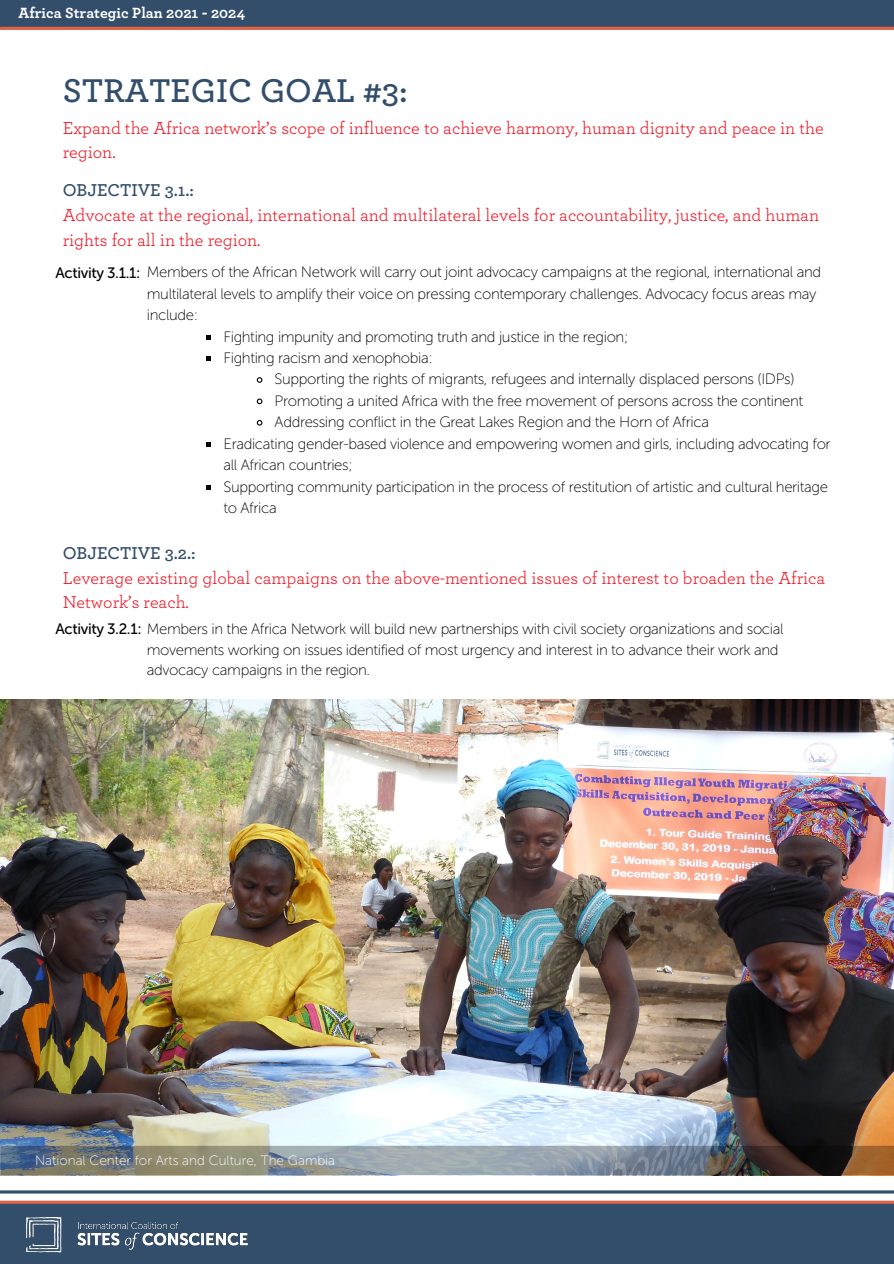
<style>
.page{position:relative;width:894px;height:1264px;background:#fff}
.page>*{position:absolute;margin:0;border:0;box-sizing:border-box;transform-origin:0 0}
.t1{font:600 34.5px "Archer Pro";color:#324e6b}
.t2{font:18px/24.8px "Archer Pro";color:#ee1523}
.t3{font:600 18px "Archer Pro";color:#324e6b}
.t4{font:700 15.45px "Archer Pro";color:#fff}
.t5{font:15px/21.5px "Museo Sans 100";letter-spacing:-.025em;color:#000}
.t6{font:13.5px "Museo Sans 100";color:#fff}
.s1{font-family:"Museo Sans 500"}
</style>
<div class="page">
<div style="left:0;top:1201px;width:893px;height:62px;background:#324e6b"></div>
<div style="left:0;top:0;width:893px;height:28px;background:#324e6b"></div>
<hr style="left:0;top:27px;width:893px;height:3px;background:#e36245">
<svg style="left:0;top:1200px;width:893px;height:3px;background:#e9836d"></svg>
<svg style="left:0;top:1190px;width:893px;height:3px;background:#4d657e"></svg>
<img style="left:26px;top:1217px;width:222px;height:36px">
<img style="left:0;top:699px;width:893px;height:446px">
<svg style="left:206px;top:335px;width:5px;height:4px"></svg>
<svg style="left:206px;top:356px;width:5px;height:5px"></svg>
<svg style="left:256px;top:377px;width:7px;height:6px"></svg>
<svg style="left:256px;top:398px;width:7px;height:7px"></svg>
<svg style="left:256px;top:420px;width:7px;height:6px"></svg>
<svg style="left:206px;top:442px;width:5px;height:4px"></svg>
<svg style="left:206px;top:485px;width:5px;height:4px"></svg>
<img style="left:0;top:1145px;width:893px;height:30px">
<p class="t4" style="left:19px;top:6px;width:228px">Africa Strategic Plan 2021 - 2024</p>
<h1 class="t1" style="left:63px;top:74px;width:346px">STRATEGIC GOAL #3:</h1>
<p class="t2" style="left:63px;top:116px;width:762px">Expand the Africa network’s scope of influence to achieve harmony, human dignity and peace in the region.</p>
<p class="t3" style="left:63px;top:182px;width:133px">OBJECTIVE 3.1.:</p>
<p class="t2" style="left:63px;top:203px;width:757px">Advocate at the regional, international and multilateral levels for accountability, justice, and human rights for all in the region.</p>
<p class="t5" style="left:147px;top:262px;width:675px;text-indent:-91px"><span class="s1">Activity 3.1.1:</span> Members of the African Network will carry out joint advocacy campaigns at the regional, international and multilateral levels to amplify their voice on pressing contemporary challenges. Advocacy focus areas may include:</p>
<p class="t5" style="left:223px;top:326px;width:406px">Fighting impunity and promoting truth and justice in the region;<br>Fighting racism and xenophobia:</p>
<p class="t5" style="left:274px;top:368px;width:521px">Supporting the rights of migrants, refugees and internally displaced persons (IDPs)</p>
<p class="t5" style="left:274px;top:390px;width:530px">Promoting a united Africa with the free movement of persons across the continent</p>
<p class="t5" style="left:274px;top:411px;width:436px">Addressing conflict in the Great Lakes Region and the Horn of Africa</p>
<p class="t5" style="left:223px;top:433px;width:608px">Eradicating gender-based violence and empowering women and girls, including advocating for</p>
<p class="t5" style="left:223px;top:454px;width:131px">all African countries;</p>
<p class="t5" style="left:223px;top:475px;width:606px">Supporting community participation in the process of restitution of artistic and cultural heritage</p>
<p class="t5" style="left:223px;top:497px;width:55px">to Africa</p>
<p class="t3" style="left:63px;top:544px;width:134px">OBJECTIVE 3.2.:</p>
<p class="t2" style="left:63px;top:566px;width:763px">Leverage existing global campaigns on the above-mentioned issues of interest to broaden the Africa<br>Network’s reach.</p>
<p class="t5" style="left:147px;top:619px;width:638px;line-height:20.2px;text-indent:-91px"><span class="s1">Activity 3.2.1:</span> Members in the Africa Network will build new partnerships with civil society organizations and social movements working on issues identified of most urgency and interest in to advance their work and advocacy campaigns in the region.</p>
<p class="t6" style="left:35px;top:1151px;width:301px">National Center for Arts and Culture, The Gambia</p>
</div>
